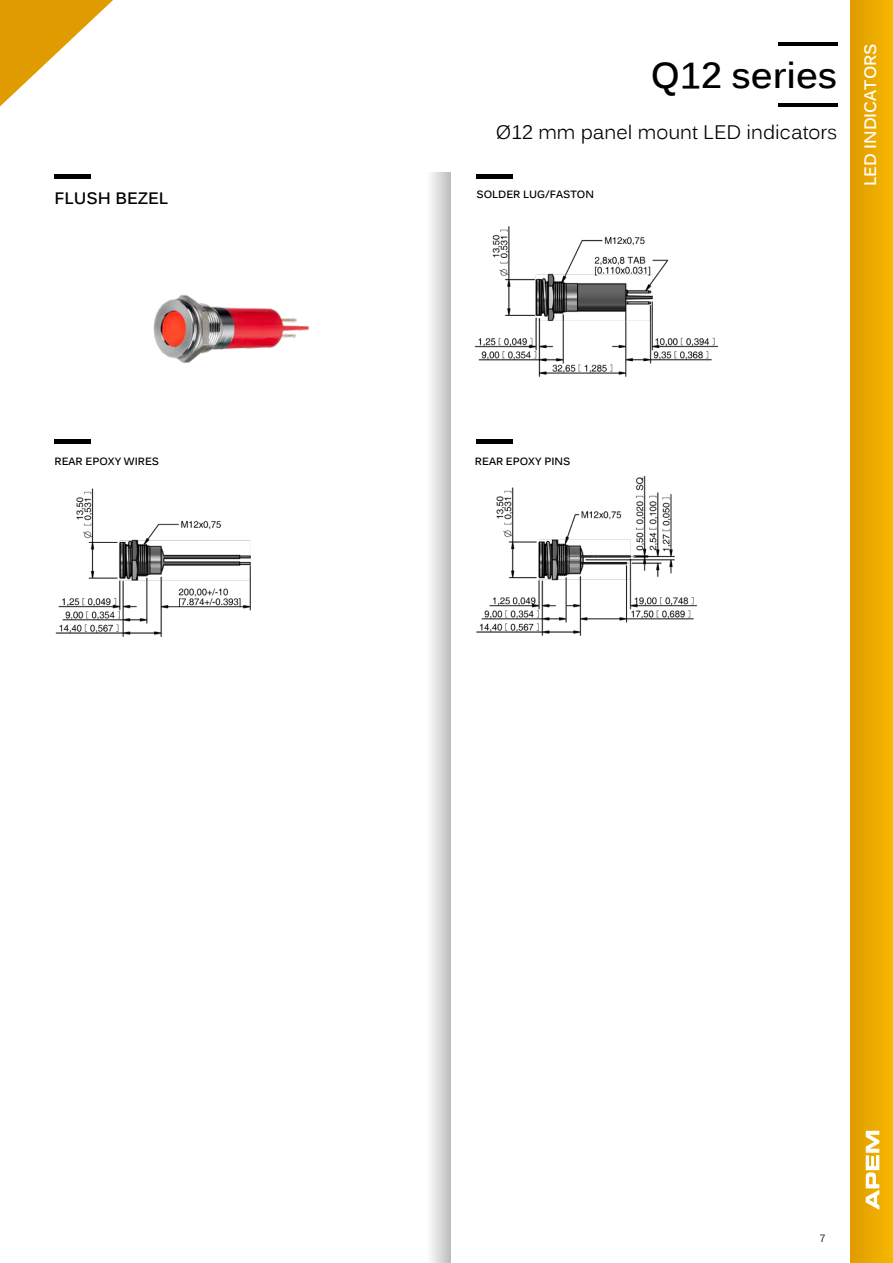
<style>
.page{position:relative;width:893px;height:1263px;background:#fff}
.page>*{position:absolute;margin:0;border:0;box-sizing:border-box;transform-origin:0 0}
.t1{font:700 36px "Kalinga";color:#000}
.t2{font:19.5px "Kalinga";color:#000}
.t3{font:700 16.5px "Kalinga";color:#fff}
.t4{font:700 16.5px "Kalinga";color:#000}
.t5{font:700 10.5px "Kalinga";color:#000}
.t6{font:10.5px "Kalinga";color:#000}
</style>
<div class="page">
<hr style="left:55px;top:175px;width:36px;height:4px;background:#000">
<hr style="left:55px;top:440px;width:36px;height:4px;background:#000">
<hr style="left:476px;top:440px;width:37px;height:4px;background:#000">
<svg style="left:431px;top:438px;width:19px;height:825px;background:#d9d9d9"></svg>
<hr style="left:778px;top:103px;width:59px;height:4px;background:#000">
<hr style="left:778px;top:43px;width:59px;height:3px;background:#000">
<img style="left:431px;top:172px;width:288px;height:266px">
<img style="left:153px;top:295px;width:157px;height:68px">
<img style="left:431px;top:476px;width:267px;height:178px">
<img style="left:55px;top:488px;width:196px;height:149px">
<svg style="left:0;top:0;width:113px;height:106px"></svg>
<div style="left:851px;top:0;width:42px;height:1263px;background:linear-gradient(to right,#e09b00,#f5b700)"></div>
<svg style="left:866px;top:1131px;width:13px;height:79px"></svg>
<h3 class="t4" style="left:55px;top:187px;width:115px">FLUSH BEZEL</h3>
<h1 class="t1" style="left:651px;top:51px;width:188px">Q12 series</h1>
<h2 class="t2" style="left:496px;top:120px;width:343px">Ø12 mm panel mount LED indicators</h2>
<p class="t5" style="left:476px;top:187px;width:119px">SOLDER LUG/FASTON</p>
<h3 class="t3" style="left:859px;top:186px;width:144px;rotate:-90deg">LED INDICATORS</h3>
<p class="t5" style="left:55px;top:454px;width:106px">REAR EPOXY WIRES</p>
<p class="t5" style="left:475px;top:454px;width:97px">REAR EPOXY PINS</p>
<p class="t6" style="left:819px;top:1231px;width:7px">7</p>
</div>
